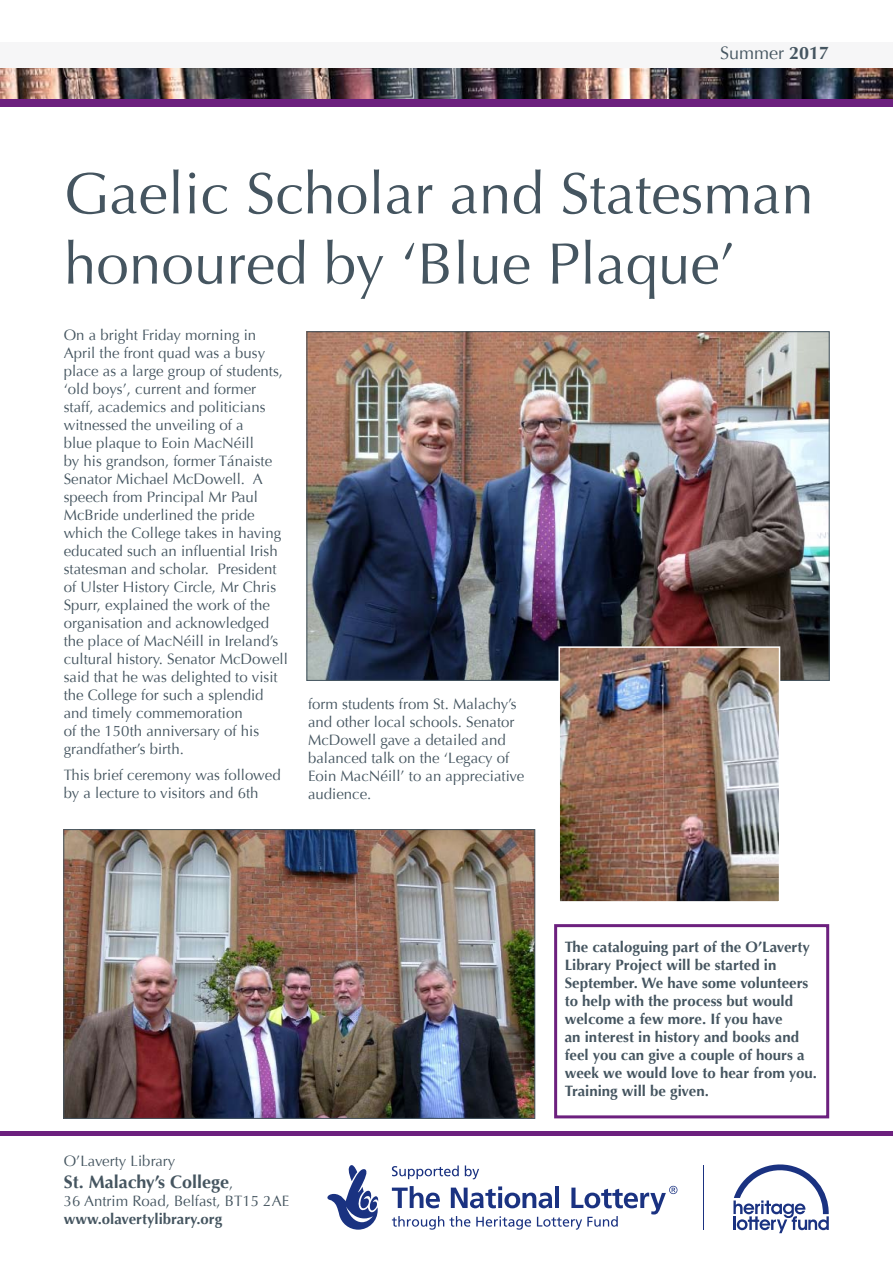
<style>
.page{position:relative;width:893px;height:1263px;background:#fff}
.page>*{position:absolute;margin:0;border:0;box-sizing:border-box;transform-origin:0 0}
.t1{font:58.5px/70.2px "Optima";color:#455560}
.t2{font:700 18px "Optima";color:#455560}
.t3{font:18px "Optima";color:#455560}
.t4{font:15px/18px "Optima";color:#455560}
.t5{font:700 15px/18px "Optima";color:#455560}
.s1{font-weight:700}
.s2{font-weight:400;font-size:15px}
</style>
<div class="page">
<img style="left:0;top:68px;width:893px;height:31px">
<div style="left:0;top:99px;width:893px;height:7px;background:#6c207e"></div>
<div style="left:0;top:42px;width:893px;height:26px;background:#f6f6f7"></div>
<hr style="left:0;top:1131px;width:893px;height:4px;background:#6c207e">
<div style="left:554px;top:924px;width:275px;height:194px;border:3px solid #6c207e"></div>
<img style="left:309px;top:333px;width:519px;height:346px">
<img style="left:65px;top:831px;width:468px;height:286px">
<div style="left:63px;top:829px;width:472px;height:290px;border:1px solid #455560"></div>
<img style="left:561px;top:649px;width:216px;height:251px">
<div style="left:558px;top:646px;width:222px;height:257px;border:2px solid #fff"></div>
<hr style="left:703px;top:1165px;width:1px;height:65px;background:#1a3281">
<svg style="left:327px;top:1165px;width:52px;height:65px"></svg>
<svg style="left:392px;top:1165px;width:67px;height:14px"></svg>
<svg style="left:465px;top:1165px;width:14px;height:14px"></svg>
<svg style="left:392px;top:1186px;width:285px;height:43px"></svg>
<svg style="left:733px;top:1164px;width:96px;height:69px"></svg>
<p class="t3" style="left:720px;top:42px;width:111px">Summer <span class="s1">2017</span></p>
<h1 class="t1" style="left:64px;top:159px;width:751px">Gaelic Scholar and Statesman honoured by ‘Blue Plaque’</h1>
<p class="t4" style="left:64px;top:326px;width:226px">On a bright Friday morning in<br>April the front quad was a busy place as a large group of students, ‘old boys’, current and former staff, academics and politicians witnessed the unveiling of a<br>blue plaque to Eoin MacNéill<br>by his grandson, former Tánaiste<br>Senator Michael McDowell. A speech from Principal Mr Paul<br>McBride underlined the pride which the College takes in having educated such an influential Irish statesman and scholar. President of Ulster History Circle, Mr Chris<br>Spurr, explained the work of the organisation and acknowledged the place of MacNéill in Ireland’s cultural history. Senator McDowell said that he was delighted to visit the College for such a splendid and timely commemoration<br>of the 150th anniversary of his grandfather’s birth.</p>
<p class="t4" style="left:64px;top:766px;width:219px">This brief ceremony was followed by a lecture to visitors and 6th</p>
<p class="t4" style="left:308px;top:695px;width:218px">form students from St. Malachy’s and other local schools. Senator<br>McDowell gave a detailed and balanced talk on the ‘Legacy of<br>Eoin MacNéill’ to an appreciative audience.</p>
<p class="t4" style="left:64px;top:1152px;width:113px">O’Laverty Library</p>
<p class="t2" style="left:64px;top:1171px;width:171px">St. Malachy’s College<span class="s2">,</span></p>
<p class="t4" style="left:64px;top:1192px;width:227px">36 Antrim Road, Belfast, BT15 2AE</p>
<p class="t5" style="left:64px;top:1210px;width:160px">www.olavertylibrary.org</p>
<p class="t5" style="left:565px;top:938px;width:254px">The cataloguing part of the O’Laverty Library Project will be started in September. We have some volunteers to help with the process but would welcome a few more. If you have<br>an interest in history and books and feel you can give a couple of hours a week we would love to hear from you.<br>Training will be given.</p>
</div>
